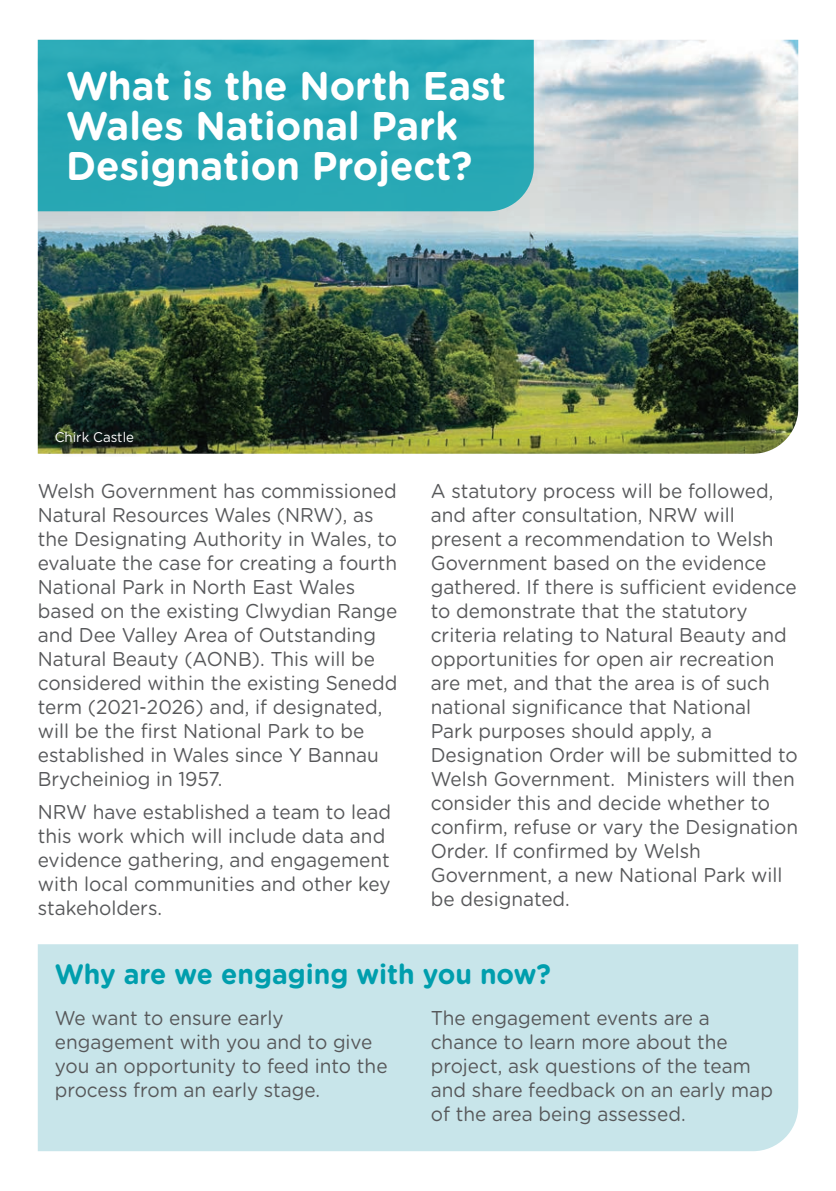
<style>
.page{position:relative;width:836px;height:1191px;background:#fff}
.page>*{position:absolute;margin:0;border:0;box-sizing:border-box;transform-origin:0 0}
.t1{font:700 40px/40px "Gotham Rounded";color:#fff;scale:.96 1}
.t2{font:700 28px "Gotham Rounded";color:#009ead;scale:.95 1}
.t3{font:20px/24px "Gotham Rounded";color:#57585a;scale:.95 1}
.t4{font:14px "Gotham Rounded";color:#fff;scale:.95 1}
</style>
<div class="page">
<div style="left:38px;top:944px;width:759px;height:207px;background:#c8e5ea"></div>
<img style="left:38px;top:40px;width:759px;height:414px">
<div style="left:38px;top:40px;width:495px;height:171px;background:#28a8b5"></div>
<svg style="left:51px;top:427px;width:99px;height:27px;background:#343e25"></svg>
<h1 class="t1" style="left:66px;top:64px;width:459px">What is the North East<br>Wales National Park<br>Designation Project?</h1>
<p class="t4" style="left:55px;top:427px;width:85px">Chirk Castle</p>
<p class="t3" style="left:38px;top:478px;width:380px">Welsh Government has commissioned Natural Resources Wales (NRW), as the Designating Authority in Wales, to evaluate the case for creating a fourth National Park in North East Wales based on the existing Clwydian Range and Dee Valley Area of Outstanding Natural Beauty (AONB). This will be considered within the existing Senedd term (2021-2026) and, if designated, will be the first National Park to be established in Wales since Y Bannau Brycheiniog in 1957.</p>
<p class="t3" style="left:38px;top:799px;width:373px">NRW have established a team to lead this work which will include data and evidence gathering, and engagement with local communities and other key stakeholders.</p>
<p class="t3" style="left:430px;top:478px;width:388px">A statutory process will be followed, and after consultation, NRW will present a recommendation to Welsh Government based on the evidence gathered. If there is sufficient evidence to demonstrate that the statutory criteria relating to Natural Beauty and opportunities for open air recreation are met, and that the area is of such national significance that National Park purposes should apply, a Designation Order will be submitted to Welsh Government. Ministers will then consider this and decide whether to confirm, refuse or vary the Designation Order. If confirmed by Welsh Government, a new National Park will be designated.</p>
<h2 class="t2" style="left:55px;top:953px;width:523px">Why are we engaging with you now?</h2>
<p class="t3" style="left:55px;top:1005px;width:351px">We want to ensure early engagement with you and to give you an opportunity to feed into the process from an early stage.</p>
<p class="t3" style="left:430px;top:1005px;width:361px">The engagement events are a chance to learn more about the project, ask questions of the team and share feedback on an early map of the area being assessed.</p>
</div>
